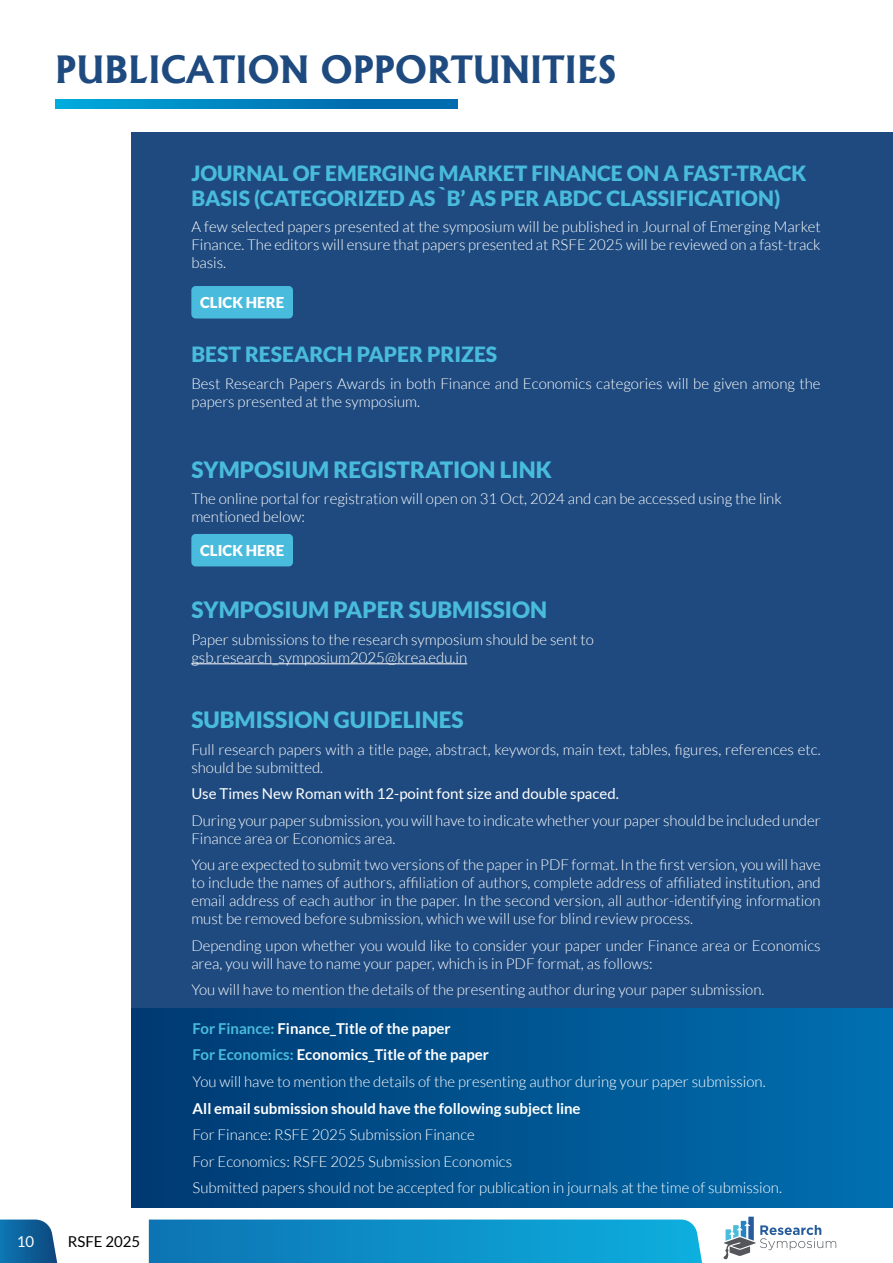
<style>
.page{position:relative;width:893px;height:1263px;background:#fff}
.page>*{position:absolute;margin:0;border:0;box-sizing:border-box;transform-origin:0 0}
.t1{font:700 36px "Albertus";color:#1e4a7f}
.t2{font:900 22.5px "Lato";color:#49bbdc}
.t3{font:900 21px/25.2px "Lato";color:#49bbdc}
.t4{font:300 15px/18px "Lato";color:#fff}
.t5{font:700 15px/26.5px "Lato";color:#fff}
.t6{font:15px "Lato";color:#fff}
.t7{font:900 15px "Lato";color:#fff}
.t8{font:15px "Lato";color:#000}
.s1{color:#49bbdc}
</style>
<div class="page">
<svg style="left:0;top:1219px;width:58px;height:44px;background:#2670a4"></svg>
<svg style="left:149px;top:1219px;width:553px;height:44px;background:#1192c9"></svg>
<svg style="left:723px;top:1216px;width:113px;height:43px"></svg>
<div style="left:132px;top:132px;width:761px;height:1076px;background:#1e4a7f"></div>
<svg style="left:55px;top:100px;width:403px;height:8px;background:#0083c0"></svg>
<hr style="left:191px;top:663px;width:276px;height:1px;background:#fff">
<div style="left:191px;top:286px;width:102px;height:32px;background:#49bbdc;border-radius:4px"></div>
<div style="left:191px;top:534px;width:102px;height:32px;background:#49bbdc;border-radius:4px"></div>
<div style="left:132px;top:1008px;width:761px;height:200px;background:linear-gradient(to right,#003971,#0070b1)"></div>
<h1 class="t1" style="left:55px;top:47px;width:562px">PUBLICATION OPPORTUNITIES</h1>
<h3 class="t3" style="left:191px;top:160px;width:617px">JOURNAL OF EMERGING MARKET FINANCE ON A FAST-TRACK<br>BASIS (CATEGORIZED AS `B’ AS PER ABDC CLASSIFICATION)</h3>
<p class="t4" style="left:191px;top:218px;width:631px;text-align:justify">A few selected papers presented at the symposium will be published in Journal of Emerging Market Finance. The editors will ensure that papers presented at RSFE 2025 will be reviewed on a fast-track basis.</p>
<p class="t7" style="left:200px;top:294px;width:86px">CLICK HERE</p>
<h3 class="t3" style="left:191px;top:342px;width:307px">BEST RESEARCH PAPER PRIZES</h3>
<p class="t4" style="left:191px;top:374px;width:631px">Best Research Papers Awards in both Finance and Economics categories will be given among the papers presented at the symposium.</p>
<h2 class="t2" style="left:191px;top:456px;width:362px">SYMPOSIUM REGISTRATION LINK</h2>
<p class="t4" style="left:191px;top:490px;width:592px">The online portal for registration will open on 31 Oct, 2024 and can be accessed using the link mentioned below:</p>
<p class="t7" style="left:200px;top:542px;width:86px">CLICK HERE</p>
<h2 class="t2" style="left:191px;top:597px;width:357px">SYMPOSIUM PAPER SUBMISSION</h2>
<p class="t4" style="left:191px;top:630px;width:404px">Paper submissions to the research symposium should be sent to gsb.research_symposium2025@krea.edu.in</p>
<h2 class="t2" style="left:191px;top:707px;width:274px">SUBMISSION GUIDELINES</h2>
<p class="t4" style="left:191px;top:740px;width:631px">Full research papers with a title page, abstract, keywords, main text, tables, figures, references etc. should be submitted.</p>
<p class="t6" style="left:191px;top:785px;width:429px">Use Times New Roman with 12-point font size and double spaced.</p>
<p class="t4" style="left:191px;top:811px;width:631px">During your paper submission, you will have to indicate whether your paper should be included under<br>Finance area or Economics area.</p>
<p class="t4" style="left:191px;top:856px;width:631px;text-align:justify">You are expected to submit two versions of the paper in PDF format. In the first version, you will have to include the names of authors, affiliation of authors, complete address of affiliated institution, and email address of each author in the paper. In the second version, all author-identifying information must be removed before submission, which we will use for blind review process.</p>
<p class="t4" style="left:191px;top:936px;width:631px">Depending upon whether you would like to consider your paper under Finance area or Economics area, you will have to name your paper, which is in PDF format, as follows:</p>
<p class="t4" style="left:191px;top:981px;width:575px">You will have to mention the details of the presenting author during your paper submission.</p>
<p class="t5" style="left:193px;top:1015px;width:298px"><span class="s1">For Finance:</span> Finance_Title of the paper<br><span class="s1">For Economics:</span> Economics_Title of the paper</p>
<p class="t6" style="left:17px;top:1233px;width:19px">10</p>
<p class="t8" style="left:68px;top:1233px;width:74px">RSFE 2025</p>
<p class="t4" style="left:193px;top:1073px;width:575px">You will have to mention the details of the presenting author during your paper submission.</p>
<p class="t5" style="left:193px;top:1095px;width:390px">All email submission should have the following subject line</p>
<p class="t4" style="left:193px;top:1121px;width:591px;line-height:26.5px">For Finance: RSFE 2025 Submission Finance<br>For Economics: RSFE 2025 Submission Economics<br>Submitted papers should not be accepted for publication in journals at the time of submission.</p>
</div>
